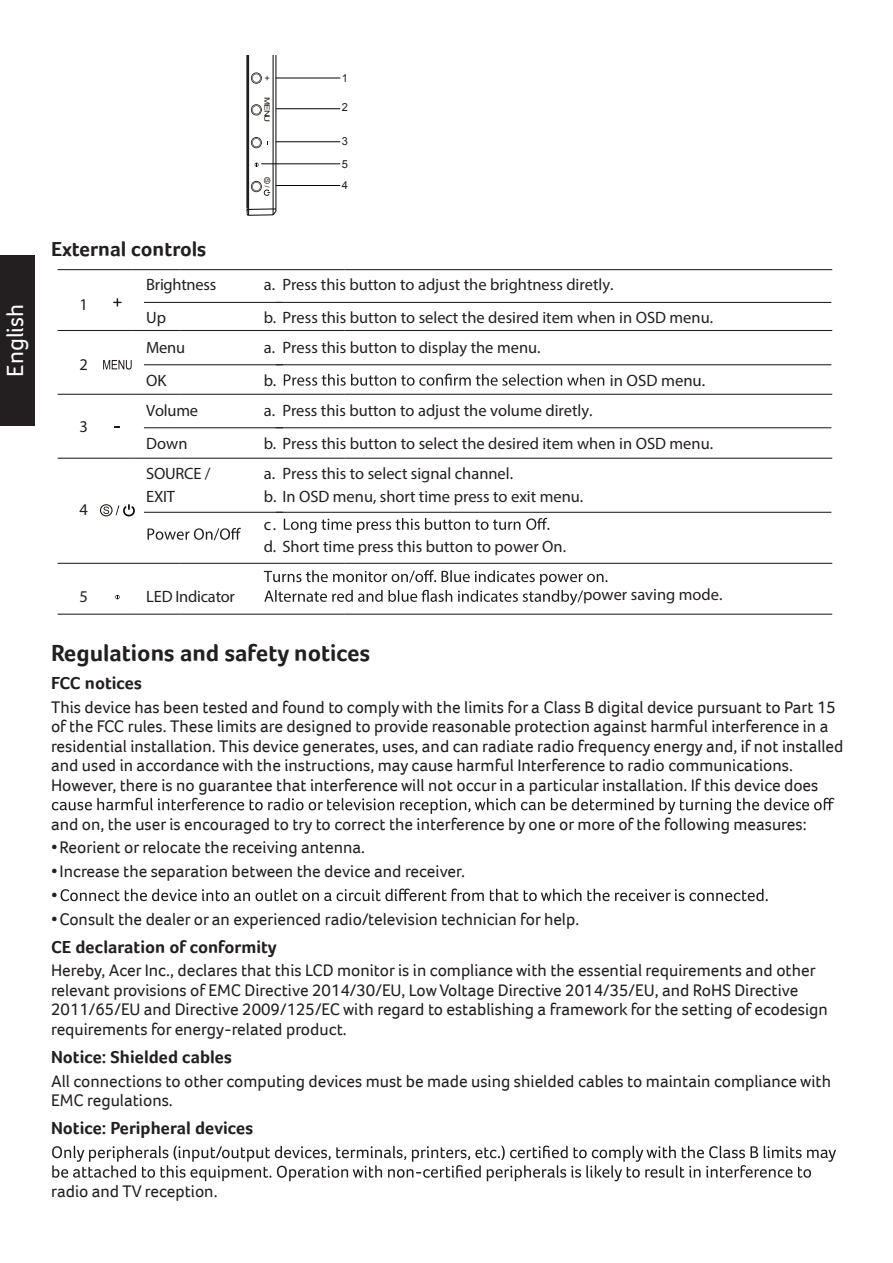
<style>
.page{position:relative;width:893px;height:1263px;background:#fff}
.page>*{position:absolute;margin:0;border:0;box-sizing:border-box;transform-origin:0 0}
.t1{font:700 24px "Acer Foco";color:#231f20}
.t2{font:24px "Acer Foco";color:#fff}
.t3{font:700 21px "Acer Foco";color:#231f20}
.t4{font:700 18px "Acer Foco";color:#231f20}
.t5{font:17.25px/19.5px "Acer Foco";color:#231f20}
.t6{font:16.5px/22.6px "Myriad Pro";color:#231f20}
.t7{font:11.1px "Arial";color:#231f20}
.t8{font:7.2px "Arial";color:#211714;scale:1.33 1}
.t9{font:5.25px "Arial";color:#211714;scale:1.33 1}
</style>
<div class="page">
<div style="left:0;top:255px;width:34px;height:170px;background:#231f20"></div>
<svg style="left:52px;top:798px;width:782px;height:16px"></svg>
<svg style="left:61px;top:888px;width:707px;height:13px"></svg>
<svg style="left:52px;top:1145px;width:784px;height:36px"></svg>
<hr style="left:273px;top:56px;width:1px;height:153px;background:#050504">
<hr style="left:248px;top:56px;width:1px;height:153px;background:#050504">
<hr style="left:247px;top:56px;width:1px;height:153px;background:#050504">
<hr style="left:276px;top:56px;width:1px;height:153px;background:#050504">
<svg style="left:255px;top:163px;width:4px;height:4px"></svg>
<svg style="left:247px;top:209px;width:30px;height:7px"></svg>
<svg style="left:251px;top:72px;width:18px;height:12px"></svg>
<svg style="left:251px;top:104px;width:11px;height:11px"></svg>
<svg style="left:251px;top:137px;width:17px;height:11px"></svg>
<svg style="left:251px;top:177px;width:19px;height:19px"></svg>
<hr style="left:276px;top:78px;width:64px;height:1px;background:#050504">
<hr style="left:276px;top:108px;width:64px;height:1px;background:#050504">
<hr style="left:276px;top:141px;width:64px;height:1px;background:#050504">
<hr style="left:261px;top:164px;width:79px;height:1px;background:#050504">
<hr style="left:276px;top:185px;width:64px;height:1px;background:#050504">
<hr style="left:144px;top:302px;width:138px;height:1px;background:#231f20">
<hr style="left:276px;top:302px;width:555px;height:1px;background:#231f20">
<svg style="left:113px;top:298px;width:9px;height:8px"></svg>
<hr style="left:144px;top:427px;width:139px;height:1px;background:#231f20">
<hr style="left:276px;top:427px;width:555px;height:1px;background:#231f20">
<svg style="left:114px;top:426px;width:6px;height:2px"></svg>
<svg style="left:103px;top:360px;width:29px;height:10px"></svg>
<hr style="left:144px;top:364px;width:139px;height:1px;background:#231f20">
<hr style="left:276px;top:364px;width:555px;height:1px;background:#231f20">
<svg style="left:284px;top:374px;width:320px;height:12px"></svg>
<svg style="left:100px;top:504px;width:35px;height:13px"></svg>
<hr style="left:144px;top:512px;width:139px;height:1px;background:#231f20">
<hr style="left:276px;top:512px;width:555px;height:1px;background:#231f20">
<svg style="left:148px;top:528px;width:93px;height:12px"></svg>
<svg style="left:284px;top:518px;width:265px;height:15px"></svg>
<hr style="left:58px;top:269px;width:73px;height:1px;background:#231f20">
<hr style="left:131px;top:269px;width:48px;height:1px;background:#231f20">
<hr style="left:179px;top:269px;width:166px;height:1px;background:#231f20">
<hr style="left:345px;top:269px;width:487px;height:1px;background:#231f20">
<hr style="left:58px;top:330px;width:73px;height:1px;background:#231f20">
<hr style="left:131px;top:330px;width:48px;height:1px;background:#231f20">
<hr style="left:179px;top:330px;width:166px;height:1px;background:#231f20">
<hr style="left:345px;top:330px;width:487px;height:1px;background:#231f20">
<hr style="left:58px;top:394px;width:73px;height:1px;background:#231f20">
<hr style="left:131px;top:394px;width:48px;height:1px;background:#231f20">
<hr style="left:179px;top:394px;width:166px;height:1px;background:#231f20">
<hr style="left:345px;top:394px;width:487px;height:1px;background:#231f20">
<hr style="left:58px;top:458px;width:73px;height:1px;background:#231f20">
<hr style="left:131px;top:458px;width:48px;height:1px;background:#231f20">
<hr style="left:179px;top:458px;width:166px;height:1px;background:#231f20">
<hr style="left:345px;top:458px;width:487px;height:1px;background:#231f20">
<hr style="left:58px;top:563px;width:73px;height:1px;background:#231f20">
<hr style="left:131px;top:563px;width:48px;height:1px;background:#231f20">
<hr style="left:179px;top:563px;width:166px;height:1px;background:#231f20">
<hr style="left:345px;top:563px;width:487px;height:1px;background:#231f20">
<svg style="left:115px;top:595px;width:5px;height:4px"></svg>
<svg style="left:264px;top:570px;width:343px;height:35px"></svg>
<hr style="left:58px;top:614px;width:73px;height:1px;background:#231f20">
<hr style="left:131px;top:614px;width:48px;height:1px;background:#231f20">
<hr style="left:179px;top:614px;width:166px;height:1px;background:#231f20">
<hr style="left:345px;top:614px;width:487px;height:1px;background:#231f20">
<h1 class="t2" style="left:1px;top:377px;width:74px;rotate:-90deg">English</h1>
<p class="t3" style="left:51px;top:237px;width:157px">External controls</p>
<p class="t8" style="left:272px;top:97px;width:20px;rotate:90deg">MENU</p>
<p class="t9" style="left:271px;top:178px;width:5px;rotate:90deg">S</p>
<p class="t7" style="left:342px;top:70px;width:8px">1</p>
<p class="t7" style="left:342px;top:100px;width:8px">2</p>
<p class="t7" style="left:342px;top:134px;width:8px">3</p>
<p class="t7" style="left:342px;top:157px;width:8px">5</p>
<p class="t7" style="left:342px;top:178px;width:8px">4</p>
<p class="t6" style="left:79px;top:293px;width:10px">1</p>
<p class="t6" style="left:79px;top:352px;width:10px">2</p>
<p class="t6" style="left:79px;top:414px;width:10px">3</p>
<p class="t6" style="left:79px;top:498px;width:10px">4</p>
<p class="t6" style="left:146px;top:273px;width:71px">Brightness</p>
<p class="t6" style="left:264px;top:273px;width:351px">a. Press this button to adjust the brightness diretly.</p>
<p class="t6" style="left:146px;top:306px;width:21px">Up</p>
<p class="t6" style="left:264px;top:306px;width:451px">b. Press this button to select the desired item when in OSD menu.</p>
<p class="t6" style="left:146px;top:336px;width:40px">Menu</p>
<p class="t6" style="left:264px;top:336px;width:278px">a. Press this button to display the menu.</p>
<p class="t6" style="left:146px;top:368px;width:22px">OK</p>
<p class="t6" style="left:264px;top:368px;width:14px">b.</p>
<p class="t6" style="left:610px;top:369px;width:97px">in OSD menu.</p>
<p class="t6" style="left:146px;top:399px;width:53px">Volume</p>
<p class="t6" style="left:264px;top:399px;width:330px">a. Press this button to adjust the volume diretly.</p>
<p class="t6" style="left:146px;top:431px;width:43px">Down</p>
<p class="t6" style="left:264px;top:431px;width:451px">b. Press this button to select the desired item when in OSD menu.</p>
<p class="t6" style="left:146px;top:462px;width:66px">SOURCE /<br>EXIT</p>
<p class="t6" style="left:264px;top:462px;width:321px">a. Press this to select signal channel.<br>b. In OSD menu, short time press to exit menu.</p>
<p class="t6" style="left:264px;top:513px;width:304px">c.<br>d. Short time press this button to power On.</p>
<p class="t6" style="left:79px;top:585px;width:10px">5</p>
<p class="t6" style="left:146px;top:585px;width:90px">LED Indicator</p>
<p class="t6" style="left:583px;top:583px;width:141px">power saving mode.</p>
<h1 class="t1" style="left:51px;top:639px;width:321px">Regulations and safety notices</h1>
<p class="t4" style="left:51px;top:672px;width:92px">FCC notices</p>
<p class="t5" style="left:51px;top:697px;width:794px">This device has been tested and found to comply with the limits for a Class B digital device pursuant to Part 15 of the FCC rules. These limits are designed to provide reasonable protection against harmful interference in a residential installation. This device generates, uses, and can radiate radio frequency energy and, if not installed and used in accordance with the instructions, may cause harmful Interference to radio communications.<br>However, there is no guarantee that interference will not occur in a particular installation. If this device does</p>
<p class="t5" style="left:51px;top:814px;width:757px">and on, the user is encouraged to try to correct the interference by one or more of the following measures:</p>
<p class="t5" style="left:51px;top:838px;width:315px">•Reorient or relocate the receiving antenna.</p>
<p class="t5" style="left:51px;top:859px;width:415px;line-height:23.7px">•Increase the separation between the device and receiver. •</p>
<p class="t5" style="left:51px;top:909px;width:530px">•Consult the dealer or an experienced radio/television technician for help.</p>
<p class="t4" style="left:51px;top:936px;width:227px">CE declaration of conformity</p>
<p class="t5" style="left:51px;top:961px;width:778px">Hereby, Acer Inc., declares that this LCD monitor is in compliance with the essential requirements and other relevant provisions of EMC Directive 2014/30/EU, LowVoltage Directive 2014/35/EU, and RoHS Directive 2011/65/EU and Directive 2009/125/EC with regard to establishing a framework for the setting of ecodesign requirements for energy-related product.</p>
<p class="t4" style="left:51px;top:1046px;width:182px">Notice: Shielded cables</p>
<p class="t5" style="left:51px;top:1071px;width:782px">All connections to other computing devices must be made using shielded cables to maintain compliance with<br>EMC regulations.</p>
<p class="t4" style="left:51px;top:1117px;width:204px">Notice: Peripheral devices</p>
<p class="t5" style="left:51px;top:1181px;width:168px">radio and TV reception.</p>
</div>
